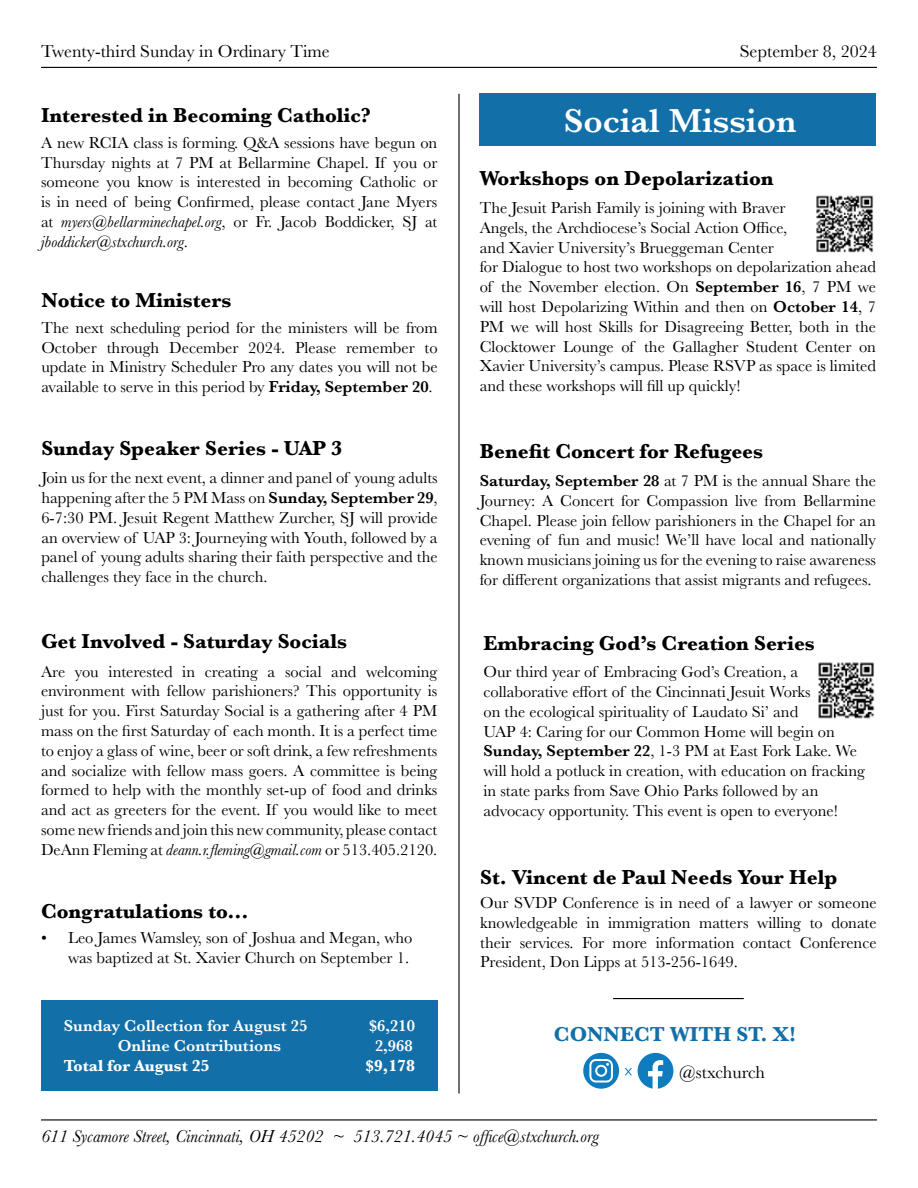
<style>
.page{position:relative;width:918px;height:1188px;background:#fff}
.page>*{position:absolute;margin:0;border:0;box-sizing:border-box;transform-origin:0 0}
.t1{font:600 34.5px "Baskerville";color:#fff}
.t2{font:700 21px "Baskerville";color:#000}
.t3{font:700 21px "Baskerville";color:#136fa8}
.t4{font:italic 18px "Baskerville";color:#000}
.t5{font:18px "Baskerville";color:#000}
.t6{font:16.5px/19.8px "Baskerville";color:#000;text-align:justify}
.t7{font:600 16.5px "Baskerville";color:#fff}
.t8{font:700 16.5px "Baskerville";color:#fff}
.s1{font-style:italic}
.s2{font-weight:600}
</style>
<div class="page">
<hr style="left:41px;top:1119px;width:836px;height:1px;background:#000">
<hr style="left:41px;top:67px;width:836px;height:1px;background:#000">
<hr style="left:458px;top:94px;width:2px;height:999px;background:#000">
<hr style="left:613px;top:998px;width:131px;height:1px;background:#000">
<div style="left:41px;top:1000px;width:397px;height:90px;background:#136fa8"></div>
<img style="left:816px;top:195px;width:57px;height:58px">
<img style="left:818px;top:662px;width:56px;height:57px">
<div style="left:480px;top:93px;width:396px;height:53px;background:#136fa8"></div>
<svg style="left:638px;top:1053px;width:35px;height:36px"></svg>
<svg style="left:583px;top:1053px;width:36px;height:36px"></svg>
<svg style="left:625px;top:1068px;width:7px;height:7px"></svg>
<p class="t5" style="left:41px;top:40px;width:290px">Twenty-third Sunday in Ordinary Time</p>
<p class="t2" style="left:41px;top:100px;width:331px">Interested in Becoming Catholic?</p>
<p class="t6" style="left:41px;top:133px;width:398px">A new RCIA class is forming. Q&amp;A sessions have begun on Thursday nights at 7 PM at Bellarmine Chapel. If you or someone you know is interested in becoming Catholic or is in need of being Confirmed, please contact Jane Myers at <span class="s1">myers@bellarminechapel.org</span>, or Fr. Jacob Boddicker, SJ at <span class="s1">jboddicker@stxchurch.org</span>.</p>
<p class="t2" style="left:41px;top:285px;width:192px">Notice to Ministers</p>
<p class="t6" style="left:41px;top:318px;width:398px">The next scheduling period for the ministers will be from October through December 2024. Please remember to update in Ministry Scheduler Pro any dates you will not be available to serve in this period by <span class="s2">Friday, September 20</span>.</p>
<p class="t2" style="left:41px;top:433px;width:303px">Sunday Speaker Series - UAP 3</p>
<p class="t6" style="left:41px;top:468px;width:398px">Join us for the next event, a dinner and panel of young adults happening after the 5 PM Mass on <span class="s2">Sunday, September 29</span>, 6-7:30 PM. Jesuit Regent Matthew Zurcher, SJ will provide an overview of UAP 3: Journeying with Youth, followed by a panel of young adults sharing their faith perspective and the challenges they face in the church.</p>
<p class="t2" style="left:41px;top:627px;width:308px">Get Involved - Saturday Socials</p>
<p class="t6" style="left:41px;top:662px;width:398px">Are you interested in creating a social and welcoming environment with fellow parishioners? This opportunity is just for you. First Saturday Social is a gathering after 4 PM mass on the first Saturday of each month. It is a perfect time to enjoy a glass of wine, beer or soft drink, a few refreshments and socialize with fellow mass goers. A committee is being formed to help with the monthly set-up of food and drinks and act as greeters for the event. If you would like to meet some new friends and join this new community, please contact DeAnn Fleming at <span class="s1">deann.r.fleming@gmail.com</span> or 513.405.2120.</p>
<p class="t2" style="left:41px;top:896px;width:209px">Congratulations to...</p>
<p class="t6" style="left:41px;top:928px;width:373px;text-align:right">• Leo James Wamsley, son of Joshua and Megan, who was baptized at St. Xavier Church on September 1.</p>
<p class="t7" style="left:64px;top:1014px;width:245px">Sunday Collection for August 25</p>
<p class="t7" style="left:369px;top:1014px;width:47px">$6,210</p>
<p class="t7" style="left:118px;top:1034px;width:165px">Online Contributions</p>
<p class="t7" style="left:375px;top:1034px;width:39px">2,968</p>
<p class="t8" style="left:64px;top:1054px;width:148px">Total for August 25</p>
<p class="t8" style="left:365px;top:1054px;width:51px">$9,178</p>
<p class="t5" style="left:740px;top:40px;width:139px">September 8, 2024</p>
<h1 class="t1" style="left:564px;top:97px;width:235px">Social Mission</h1>
<p class="t2" style="left:480px;top:163px;width:295px">Workshops on Depolarization</p>
<p class="t6" style="left:480px;top:198px;width:398px;text-align:left">The Jesuit Parish Family is joining with Braver<br>Angels, the Archdiocese’s Social Action Office,<br>and Xavier University’s Brueggeman Center<br>for Dialogue to host two workshops on depolarization ahead of the November election. On <span class="s2">September 16</span>, 7 PM we will host Depolarizing Within and then on <span class="s2">October 14</span>, 7<br>PM we will host Skills for Disagreeing Better, both in the Clocktower Lounge of the Gallagher Student Center on Xavier University’s campus. Please RSVP as space is limited and these workshops will fill up quickly!</p>
<p class="t2" style="left:480px;top:436px;width:285px">Benefit Concert for Refugees</p>
<p class="t6" style="left:480px;top:471px;width:398px"><span class="s2">Saturday, September 28</span> at 7 PM is the annual Share the Journey: A Concert for Compassion live from Bellarmine Chapel. Please join fellow parishioners in the Chapel for an evening of fun and music! We’ll have local and nationally known musicians joining us for the evening to raise awareness for different organizations that assist migrants and refugees.</p>
<p class="t2" style="left:483px;top:628px;width:333px">Embracing God’s Creation Series</p>
<p class="t6" style="left:483px;top:662px;width:383px;text-align:left">Our third year of Embracing God’s Creation, a collaborative effort of the Cincinnati Jesuit Works focused on the ecological spirituality of Laudato Si’ and<br>UAP 4: Caring for our Common Home will begin on <span class="s2">Sunday, September 22</span>, 1-3 PM at East Fork Lake. We will hold a potluck in creation, with education on fracking in state parks from Save Ohio Parks followed by an advocacy opportunity. This event is open to everyone!</p>
<p class="t2" style="left:480px;top:862px;width:359px">St. Vincent de Paul Needs Your Help</p>
<p class="t6" style="left:480px;top:893px;width:398px">Our SVDP Conference is in need of a lawyer or someone knowledgeable in immigration matters willing to donate their services. For more information contact Conference President, Don Lipps at 513-256-1649.</p>
<p class="t3" style="left:554px;top:1020px;width:244px">CONNECT WITH ST. X!</p>
<p class="t5" style="left:679px;top:1060px;width:87px">@stxchurch</p>
<p class="t4" style="left:41px;top:1125px;width:559px">611 Sycamore Street, Cincinnati, OH 45202 ~ 513.721.4045 ~ office@stxchurch.org</p>
</div>
